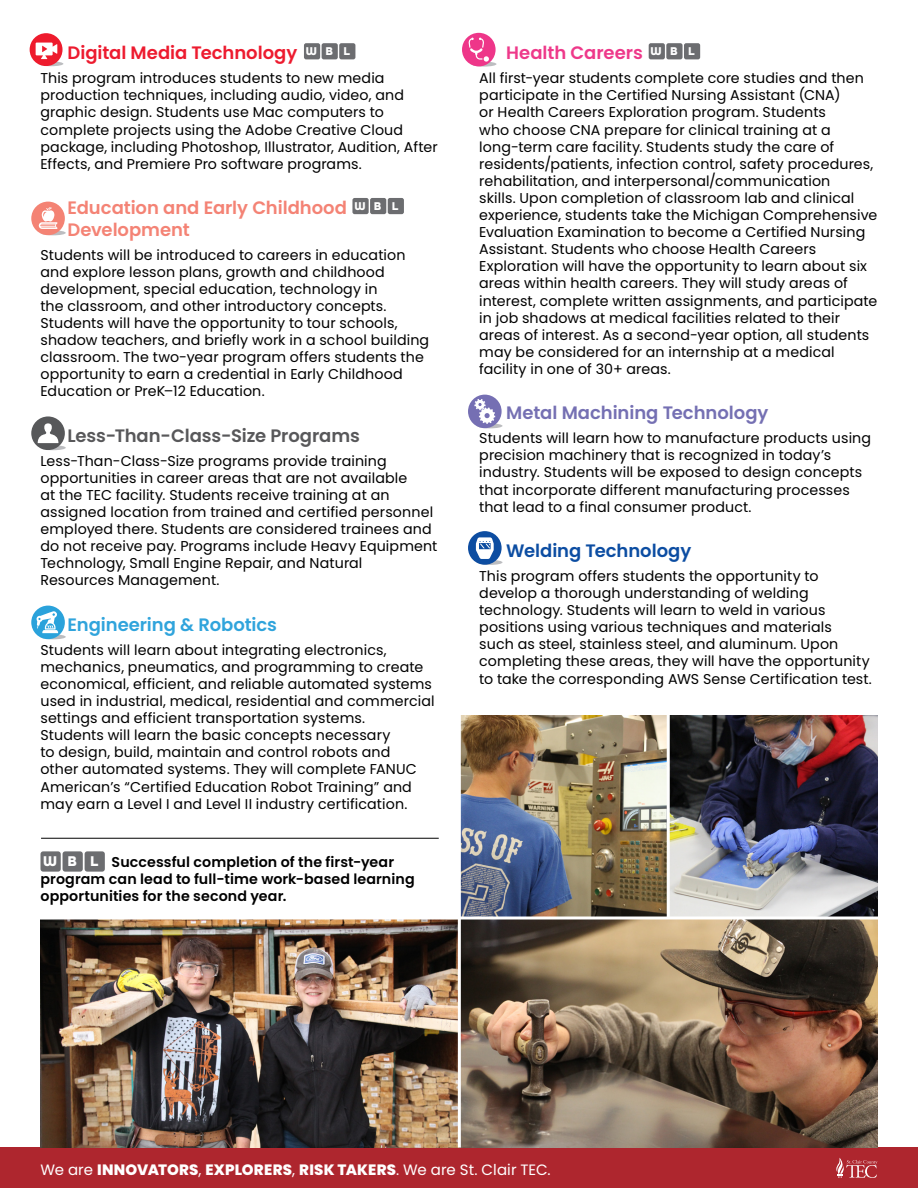
<style>
.page{position:relative;width:918px;height:1188px;background:#fff}
.page>*{position:absolute;margin:0;border:0;box-sizing:border-box;transform-origin:0 0}
.t1{font:600 18px/21.6px "Poppins";letter-spacing:-.005em;color:#f48375}
.t2{font:600 18px "Poppins";letter-spacing:-.005em;color:#58585a}
.t3{font:600 18px "Poppins";letter-spacing:-.005em;color:#7570b3}
.t4{font:600 18px "Poppins";letter-spacing:-.005em;color:#ed1b2f}
.t5{font:600 18px "Poppins";letter-spacing:-.005em;color:#30a4dc}
.t6{font:600 18px "Poppins";color:#0c4da2}
.t7{font:600 18px "Poppins";letter-spacing:-.005em;color:#ee398a}
.t8{font:800 15px "Poppins";letter-spacing:.01em;color:#fff}
.t9{font:700 15px "All Round Gothic";color:#fff}
.t10{font:14.25px/17.1px "Poppins";letter-spacing:.005em;color:#000}
.t11{font:600 14.25px/17.1px "Poppins";letter-spacing:.005em;color:#000}
.t12{font:700 12px "All Round Gothic";color:#fff}
.s1{font-weight:400}
</style>
<div class="page">
<div style="left:0;top:1148px;width:918px;height:40px;background:#ae262e"></div>
<img style="left:40px;top:920px;width:838px;height:228px">
<img style="left:461px;top:716px;width:417px;height:200px">
<svg style="left:41px;top:445px;width:25px;height:5px"></svg>
<svg style="left:31px;top:416px;width:34px;height:34px"></svg>
<svg style="left:38px;top:423px;width:20px;height:20px"></svg>
<svg style="left:477px;top:423px;width:25px;height:5px"></svg>
<div style="left:468px;top:395px;width:34px;height:33px;background:#756fb3;border-radius:50%"></div>
<svg style="left:474px;top:399px;width:21px;height:25px"></svg>
<svg style="left:41px;top:634px;width:25px;height:5px"></svg>
<div style="left:31px;top:606px;width:34px;height:33px;background:#2aa2db;border-radius:50%"></div>
<svg style="left:37px;top:611px;width:21px;height:22px"></svg>
<div style="left:477px;top:560px;width:25px;height:5px;background:#bcbdc0;border-radius:50%"></div>
<div style="left:468px;top:531px;width:34px;height:34px;background:#0d4da1;border-radius:50%"></div>
<svg style="left:476px;top:537px;width:18px;height:22px"></svg>
<svg style="left:471px;top:62px;width:25px;height:5px"></svg>
<div style="left:462px;top:33px;width:34px;height:33px;background:#ee3689;border-radius:50%"></div>
<svg style="left:468px;top:38px;width:21px;height:24px"></svg>
<svg style="left:41px;top:230px;width:25px;height:5px"></svg>
<div style="left:31px;top:202px;width:34px;height:33px;background:#f48374;border-radius:50%"></div>
<svg style="left:39px;top:207px;width:18px;height:22px"></svg>
<svg style="left:39px;top:61px;width:24px;height:5px"></svg>
<svg style="left:30px;top:33px;width:33px;height:33px"></svg>
<svg style="left:36px;top:43px;width:21px;height:16px"></svg>
<svg style="left:836px;top:1158px;width:42px;height:20px"></svg>
<svg style="left:40px;top:916px;width:838px;height:4px"></svg>
<hr style="left:667px;top:708px;width:3px;height:211px;background:#fff">
<hr style="left:458px;top:708px;width:3px;height:439px;background:#fff">
<hr style="left:41px;top:838px;width:398px;height:1px;background:#000">
<div style="left:352px;top:198px;width:17px;height:16px;background:#6c6d70;border-radius:2px"></div>
<div style="left:370px;top:198px;width:16px;height:16px;background:#6c6d70;border-radius:2px"></div>
<div style="left:388px;top:198px;width:16px;height:16px;background:#6c6d70;border-radius:2px"></div>
<div style="left:304px;top:43px;width:16px;height:16px;background:#6c6d70;border-radius:2px"></div>
<div style="left:322px;top:43px;width:16px;height:16px;background:#6c6d70;border-radius:2px"></div>
<div style="left:339px;top:43px;width:16px;height:16px;background:#6c6d70;border-radius:2px"></div>
<div style="left:649px;top:43px;width:16px;height:16px;background:#6c6d70;border-radius:2px"></div>
<div style="left:666px;top:43px;width:17px;height:16px;background:#6c6d70;border-radius:2px"></div>
<div style="left:684px;top:43px;width:16px;height:16px;background:#6c6d70;border-radius:2px"></div>
<div style="left:40px;top:851px;width:21px;height:21px;background:#6c6d70;border-radius:3px"></div>
<div style="left:63px;top:851px;width:20px;height:21px;background:#6c6d70;border-radius:3px"></div>
<div style="left:85px;top:851px;width:20px;height:21px;background:#6c6d70;border-radius:3px"></div>
<p class="t4" style="left:68px;top:43px;width:231px">Digital Media Technology</p>
<p class="t10" style="left:40px;top:70px;width:399px">This program introduces students to new media production techniques, including audio, video, and graphic design. Students use Mac computers to complete projects using the Adobe Creative Cloud package, including Photoshop, Illustrator, Audition, After Effects, and Premiere Pro software programs.</p>
<p class="t1" style="left:68px;top:197px;width:281px">Education and Early Childhood<br>Development</p>
<p class="t10" style="left:40px;top:246px;width:390px">Students will be introduced to careers in education and explore lesson plans, growth and childhood development, special education, technology in<br>the classroom, and other introductory concepts.<br>Students will have the opportunity to tour schools, shadow teachers, and briefly work in a school building classroom. The two-year program offers students the opportunity to earn a credential in Early Childhood Education or PreK–12 Education.</p>
<p class="t2" style="left:68px;top:425px;width:294px">Less-Than-Class-Size Programs</p>
<p class="t10" style="left:40px;top:452px;width:398px">Less-Than-Class-Size programs provide training opportunities in career areas that are not available<br>at the TEC facility. Students receive training at an assigned location from trained and certified personnel employed there. Students are considered trainees and do not receive pay. Programs include Heavy Equipment Technology, Small Engine Repair, and Natural Resources Management.</p>
<p class="t5" style="left:68px;top:614px;width:211px">Engineering &amp; Robotics</p>
<p class="t10" style="left:40px;top:641px;width:396px">Students will learn about integrating electronics, mechanics, pneumatics, and programming to create economical, efficient, and reliable automated systems used in industrial, medical, residential and commercial settings and efficient transportation systems.<br>Students will learn the basic concepts necessary<br>to design, build, maintain and control robots and<br>other automated systems. They will complete FANUC American’s “Certified Education Robot Training” and may earn a Level I and Level II industry certification.</p>
<p class="t7" style="left:506px;top:43px;width:138px">Health Careers</p>
<p class="t10" style="left:479px;top:70px;width:400px">All first-year students complete core studies and then participate in the Certified Nursing Assistant (CNA)<br>or Health Careers Exploration program. Students<br>who choose CNA prepare for clinical training at a long-term care facility. Students study the care of residents/patients, infection control, safety procedures, rehabilitation, and interpersonal/communication<br>skills. Upon completion of classroom lab and clinical experience, students take the Michigan Comprehensive Evaluation Examination to become a Certified Nursing Assistant. Students who choose Health Careers Exploration will have the opportunity to learn about six areas within health careers. They will study areas of interest, complete written assignments, and participate in job shadows at medical facilities related to their areas of interest. As a second-year option, all students may be considered for an internship at a medical facility in one of 30+ areas.</p>
<p class="t3" style="left:506px;top:403px;width:264px">Metal Machining Technology</p>
<p class="t10" style="left:479px;top:430px;width:393px">Students will learn how to manufacture products using precision machinery that is recognized in today’s industry. Students will be exposed to design concepts that incorporate different manufacturing processes that lead to a final consumer product.</p>
<p class="t6" style="left:506px;top:540px;width:187px">Welding Technology</p>
<p class="t10" style="left:479px;top:567px;width:394px">This program offers students the opportunity to develop a thorough understanding of welding technology. Students will learn to weld in various positions using various techniques and materials<br>such as steel, stainless steel, and aluminum. Upon completing these areas, they will have the opportunity to take the corresponding AWS Sense Certification test.</p>
<p class="t12" style="left:306px;top:44px;width:13px">W</p>
<p class="t12" style="left:325px;top:44px;width:9px">B</p>
<p class="t12" style="left:343px;top:44px;width:8px">L</p>
<p class="t12" style="left:651px;top:44px;width:13px">W</p>
<p class="t12" style="left:670px;top:44px;width:9px">B</p>
<p class="t12" style="left:688px;top:44px;width:8px">L</p>
<p class="t12" style="left:354px;top:199px;width:13px">W</p>
<p class="t12" style="left:374px;top:199px;width:9px">B</p>
<p class="t12" style="left:392px;top:199px;width:8px">L</p>
<p class="t11" style="left:40px;top:853px;width:376px;text-indent:71px">Successful completion of the first-year program can lead to full-time work-based learning opportunities for the second year.</p>
<p class="t9" style="left:43px;top:852px;width:15px">W</p>
<p class="t9" style="left:68px;top:852px;width:11px">B</p>
<p class="t9" style="left:90px;top:852px;width:10px">L</p>
<p class="t8" style="left:40px;top:1161px;width:512px"><span class="s1">We are</span> INNOVATORS<span class="s1">,</span> EXPLORERS<span class="s1">,</span> RISK TAKERS<span class="s1">. We are St. Clair TEC.</span></p>
</div>
